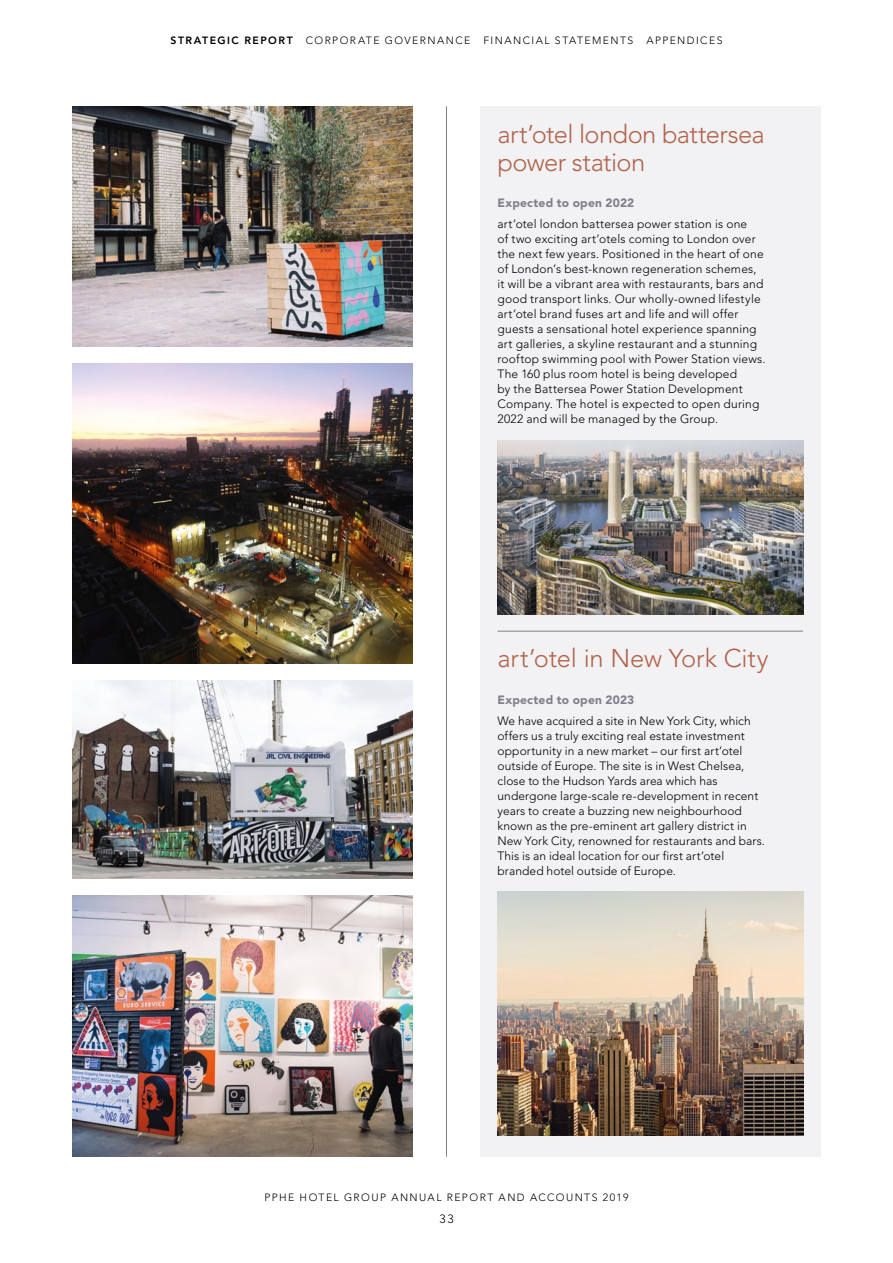
<style>
.page{position:relative;width:893px;height:1263px;background:#fff}
.page>*{position:absolute;margin:0;border:0;box-sizing:border-box;transform-origin:0 0}
.t1{font:300 25.5px/28.5px "Avenir LT Std";letter-spacing:-.02em;color:#b16349}
.t2{font:300 12px/15px "Avenir LT Std";letter-spacing:.015em;color:#000}
.t3{font:900 12px "Avenir LT Std";letter-spacing:.015em;color:#827f8b}
.t4{font:300 10.5px "Avenir LT Std";letter-spacing:.135em;color:#000}
.s1{font-weight:800}
</style>
<div class="page">
<hr style="left:446px;top:106px;width:1px;height:1051px;background:#827f8b">
<img style="left:72px;top:364px;width:341px;height:299px">
<img style="left:72px;top:106px;width:341px;height:241px">
<img style="left:72px;top:680px;width:341px;height:198px">
<img style="left:72px;top:895px;width:341px;height:262px">
<div style="left:480px;top:106px;width:341px;height:1051px;background:#f2f1f3"></div>
<hr style="left:497px;top:631px;width:306px;height:1px;background:#827f8b">
<img style="left:497px;top:440px;width:306px;height:174px">
<img style="left:497px;top:892px;width:306px;height:243px">
<p class="t4" style="left:170px;top:34px;width:554px"><span class="s1">STRATEGIC REPORT</span> CORPORATE GOVERNANCE FINANCIAL STATEMENTS APPENDICES</p>
<h1 class="t1" style="left:497px;top:120px;width:269px">art’otel london battersea power station</h1>
<p class="t3" style="left:497px;top:196px;width:138px">Expected to open 2022</p>
<p class="t2" style="left:497px;top:217px;width:270px">art’otel london battersea power station is one<br>of two exciting art’otels coming to London over the next few years. Positioned in the heart of one of London’s best-known regeneration schemes, it will be a vibrant area with restaurants, bars and good transport links. Our wholly-owned lifestyle art’otel brand fuses art and life and will offer guests a sensational hotel experience spanning art galleries, a skyline restaurant and a stunning rooftop swimming pool with Power Station views.<br>The 160 plus room hotel is being developed<br>by the Battersea Power Station Development Company. The hotel is expected to open during 2022 and will be managed by the Group.</p>
<h1 class="t1" style="left:497px;top:644px;width:273px">art’otel in New York City</h1>
<p class="t3" style="left:497px;top:692px;width:138px">Expected to open 2023</p>
<p class="t2" style="left:497px;top:713px;width:269px">We have acquired a site in New York City, which offers us a truly exciting real estate investment opportunity in a new market – our first art’otel outside of Europe. The site is in West Chelsea, close to the Hudson Yards area which has undergone large-scale re-development in recent years to create a buzzing new neighbourhood known as the pre-eminent art gallery district in New York City, renowned for restaurants and bars.<br>This is an ideal location for our first art’otel branded hotel outside of Europe.</p>
<p class="t4" style="left:265px;top:1192px;width:365px">PPHE HOTEL GROUP ANNUAL REPORT AND ACCOUNTS 2019</p>
<p class="t2" style="left:439px;top:1211px;width:16px">33</p>
</div>
